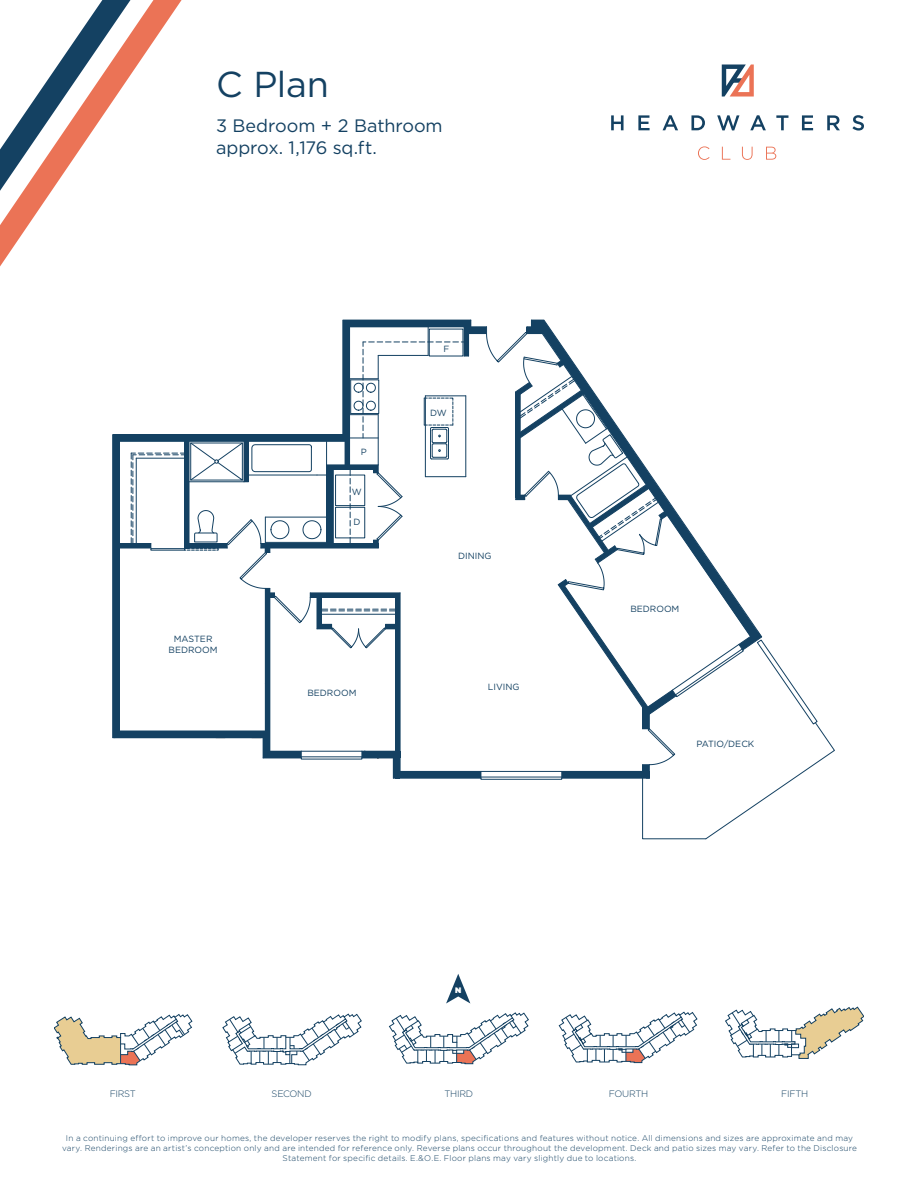
<style>
.page{position:relative;width:918px;height:1188px;background:#fff}
.page>*{position:absolute;margin:0;border:0;box-sizing:border-box;transform-origin:0 0}
.t1{font:36px "Gotham HTF";color:#144162}
.t2{font:18px/21.6px "Gotham HTF";color:#144162}
.t3{font:300 9.3px "Gotham HTF";letter-spacing:-.03em;color:#144162}
.t4{font:9px/10.8px "Gotham HTF";color:#144162;text-align:center}
.t5{font:300 8.25px/9.9px "Gotham HTF";letter-spacing:.025em;color:#144162;text-align:center}
.t6{font:900 7.95px "Gotham HTF";color:#fff}
</style>
<div class="page">
<svg style="left:0;top:0;width:182px;height:266px"></svg>
<svg style="left:0;top:0;width:130px;height:191px"></svg>
<svg style="left:611px;top:115px;width:13px;height:15px"></svg>
<svg style="left:638px;top:115px;width:12px;height:15px"></svg>
<svg style="left:663px;top:115px;width:15px;height:15px"></svg>
<svg style="left:691px;top:115px;width:14px;height:15px"></svg>
<svg style="left:717px;top:115px;width:22px;height:15px"></svg>
<svg style="left:750px;top:115px;width:16px;height:15px"></svg>
<svg style="left:776px;top:115px;width:12px;height:15px"></svg>
<svg style="left:802px;top:115px;width:11px;height:15px"></svg>
<svg style="left:827px;top:115px;width:13px;height:15px"></svg>
<svg style="left:852px;top:115px;width:12px;height:16px"></svg>
<svg style="left:698px;top:146px;width:12px;height:14px"></svg>
<svg style="left:722px;top:147px;width:8px;height:13px"></svg>
<svg style="left:742px;top:147px;width:11px;height:13px"></svg>
<svg style="left:766px;top:147px;width:10px;height:13px"></svg>
<svg style="left:722px;top:64px;width:32px;height:33px"></svg>
<svg style="left:54px;top:1014px;width:138px;height:51px"></svg>
<svg style="left:223px;top:1014px;width:139px;height:51px"></svg>
<svg style="left:389px;top:1013px;width:140px;height:51px"></svg>
<svg style="left:559px;top:1012px;width:138px;height:51px"></svg>
<svg style="left:725px;top:1007px;width:139px;height:52px"></svg>
<svg style="left:446px;top:974px;width:24px;height:30px"></svg>
<svg style="left:112px;top:434px;width:19px;height:304px"></svg>
<hr style="left:119px;top:441px;width:1px;height:103px;background:#144162">
<hr style="left:119px;top:441px;width:66px;height:1px;background:#144162">
<hr style="left:119px;top:548px;width:1px;height:183px;background:#144162">
<hr style="left:119px;top:543px;width:32px;height:1px;background:#144162">
<hr style="left:119px;top:548px;width:32px;height:1px;background:#144162">
<div style="left:113px;top:435px;width:6px;height:303px;background:#144162"></div>
<hr style="left:119px;top:544px;width:32px;height:4px;background:#144162">
<div style="left:117px;top:434px;width:233px;height:7px;background:#144162"></div>
<div style="left:119px;top:731px;width:147px;height:7px;background:#144162"></div>
<svg style="left:131px;top:320px;width:704px;height:519px"></svg>
<div style="left:527px;top:327px;width:17px;height:7px;background:#144162"></div>
<div style="left:643px;top:765px;width:6px;height:11px;background:#144162"></div>
<h1 class="t1" style="left:216px;top:64px;width:114px">C Plan</h1>
<h2 class="t2" style="left:216px;top:115px;width:228px">3 Bedroom + 2 Bathroom approx. 1,176 sq.ft.</h2>
<p class="t4" style="left:443px;top:343px;width:7px">F</p>
<p class="t4" style="left:169px;top:633px;width:51px">MASTER<br>BEDROOM</p>
<p class="t4" style="left:361px;top:446px;width:7px">P</p>
<p class="t4" style="left:352px;top:486px;width:11px">W</p>
<p class="t4" style="left:353px;top:517px;width:9px">D</p>
<p class="t4" style="left:307px;top:687px;width:51px">BEDROOM</p>
<p class="t4" style="left:430px;top:407px;width:18px">DW</p>
<p class="t4" style="left:458px;top:551px;width:35px">DINING</p>
<p class="t4" style="left:488px;top:681px;width:33px">LIVING</p>
<p class="t6" style="left:455px;top:985px;width:8px">N</p>
<p class="t4" style="left:630px;top:603px;width:51px">BEDROOM</p>
<p class="t4" style="left:696px;top:738px;width:60px">PATIO/DECK</p>
<p class="t3" style="left:110px;top:1088px;width:28px">FIRST</p>
<p class="t3" style="left:272px;top:1088px;width:42px">SECOND</p>
<p class="t3" style="left:445px;top:1088px;width:30px">THIRD</p>
<p class="t3" style="left:609px;top:1088px;width:41px">FOURTH</p>
<p class="t3" style="left:781px;top:1088px;width:28px">FIFTH</p>
<p class="t5" style="left:62px;top:1133px;width:797px">In a continuing effort to improve our homes, the developer reserves the right to modify plans, specifications and features without notice. All dimensions and sizes are approximate and may vary. Renderings are an artist’s conception only and are intended for reference only. Reverse plans occur throughout the development. Deck and patio sizes may vary. Refer to the Disclosure<br>Statement for specific details. E.&amp;O.E. Floor plans may vary slightly due to locations.</p>
</div>
